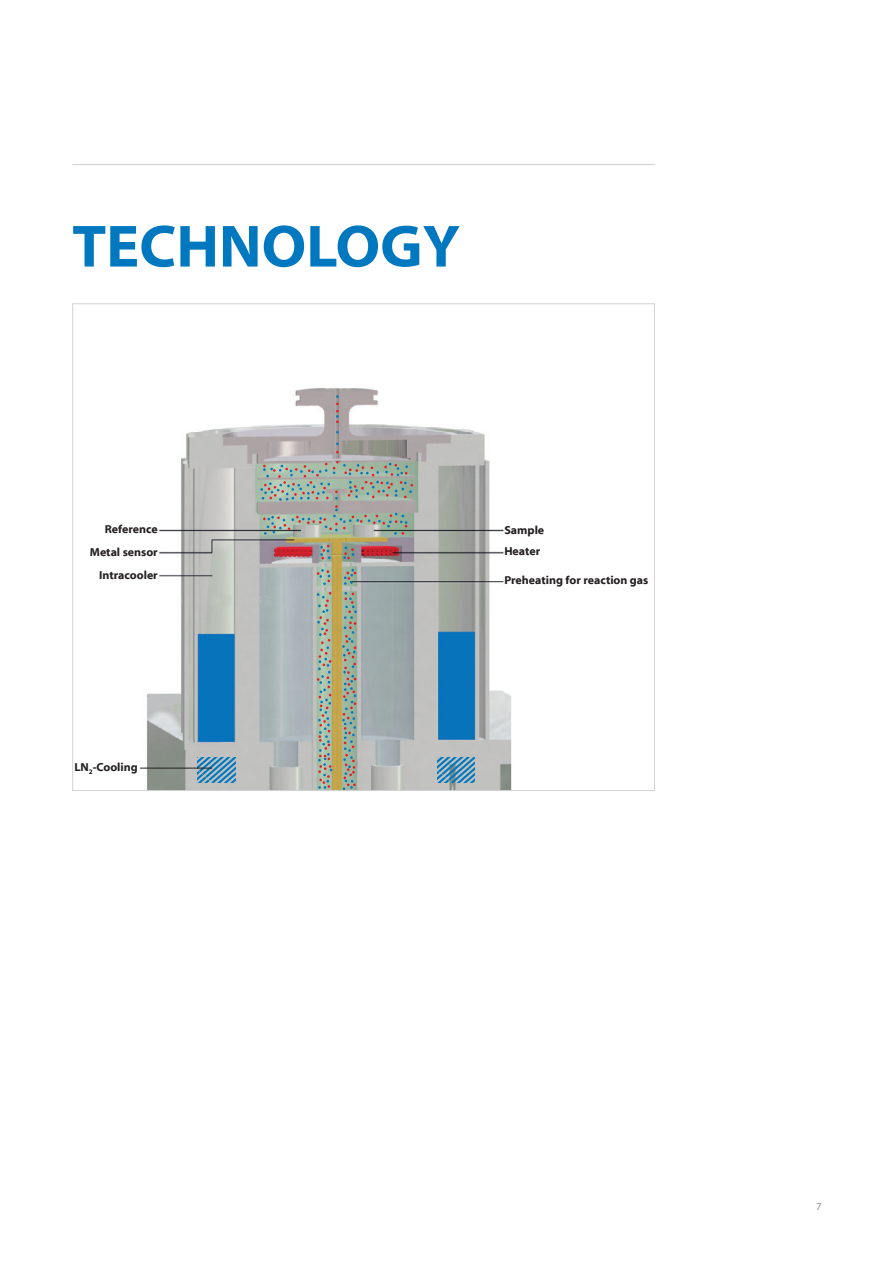
<style>
.page{position:relative;width:893px;height:1263px;background:#fff}
.page>*{position:absolute;margin:0;border:0;box-sizing:border-box;transform-origin:0 0}
.Überschrift_1{font:700 60px "Myriad Web Pro";color:#0078c0}
.t1{font:700 11.7px/21.6px "Myriad Web Pro";color:#231f20}
.t2{font:10.5px "Myriad Web Pro";color:#939598}
</style>
<div class="page">
<hr style="left:72px;top:164px;width:583px;height:1px;background:#d1d2d4">
<img style="left:140px;top:388px;width:372px;height:401px">
<svg style="left:344px;top:569px;width:12px;height:16px"></svg>
<svg style="left:317px;top:569px;width:13px;height:16px"></svg>
<svg style="left:317px;top:592px;width:15px;height:197px;background:#a1b0a2"></svg>
<svg style="left:342px;top:592px;width:15px;height:197px;background:#93a496"></svg>
<svg style="left:343px;top:546px;width:11px;height:13px"></svg>
<svg style="left:320px;top:545px;width:11px;height:14px"></svg>
<svg style="left:260px;top:461px;width:153px;height:74px;background:#a1aca1"></svg>
<svg style="left:336px;top:395px;width:3px;height:28px"></svg>
<svg style="left:198px;top:757px;width:37px;height:25px"></svg>
<svg style="left:437px;top:757px;width:38px;height:25px"></svg>
<hr style="left:140px;top:768px;width:72px;height:1px;background:#231f20">
<p class="Überschrift_1" style="left:72px;top:214px;width:389px">TECHNOLOGY</p>
<p class="t1" style="left:105px;top:518px;width:54px">Reference</p>
<p class="t1" style="left:504px;top:519px;width:41px">Sample<br>Heater</p>
<p class="t1" style="left:504px;top:569px;width:146px">Preheating for reaction gas</p>
<p class="t1" style="left:90px;top:541px;width:69px">Metal sensor</p>
<p class="t1" style="left:99px;top:564px;width:60px">Intracooler</p>
<p class="t1" style="left:74px;top:756px;width:65px">LN<sub>2</sub>-Cooling</p>
<p class="t2" style="left:816px;top:1201px;width:7px">7</p>
</div>
